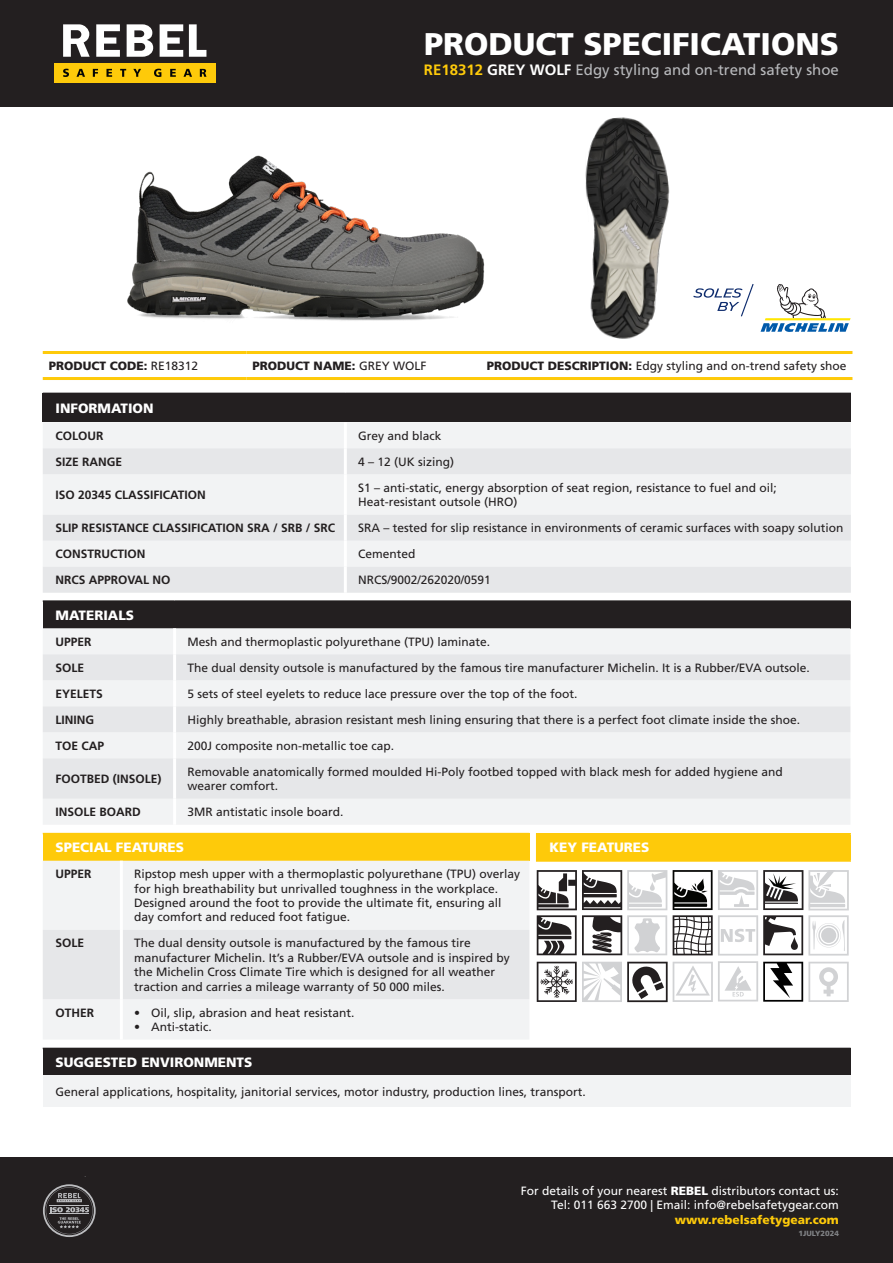
<style>
.page{position:relative;width:893px;height:1263px;background:#fff}
.page>*{position:absolute;margin:0;border:0;box-sizing:border-box;transform-origin:0 0}
.t1{font:900 31.35px "Frutiger LT Std";color:#fff}
.t2{font:15px "Frutiger LT Std";color:#b8b9bc}
.Table_heading{font:900 13.5px "Frutiger LT Std";color:#fff}
.Table_text{font:12px/14.4px "Frutiger LT Std";color:#231f20}
.Table_Heading_2{font:700 12px "Frutiger LT Std";color:#231f20}
.t3{font:12px/14.4px "Frutiger LT Std";color:#fff;text-align:right}
.t4{font:900 12px "Frutiger LT Std";color:#231f20}
.t5{font:900 12px "Frutiger LT Std";color:#feca0a}
.t6{font:900 7.5px "Frutiger LT Std";color:#808285}
.s1{font-weight:700;color:#feca0a}
.s2{font-weight:700;color:#fff}
.s3{font-weight:400}
.s4{font-weight:900}
</style>
<div class="page">
<div style="left:0;top:0;width:893px;height:107px;background:#231f20"></div>
<div style="left:0;top:1157px;width:893px;height:106px;background:#231f20"></div>
<div style="left:54px;top:63px;width:162px;height:20px;background:#feca0a"></div>
<svg style="left:63px;top:24px;width:143px;height:33px"></svg>
<svg style="left:63px;top:69px;width:143px;height:8px"></svg>
<svg style="left:43px;top:1184px;width:53px;height:53px"></svg>
<div style="left:43px;top:393px;width:808px;height:29px;background:#231f20"></div>
<div style="left:43px;top:423px;width:808px;height:25px;background:#f2f3f4"></div>
<svg style="left:43px;top:448px;width:808px;height:145px;fill:#e6e7e9"></svg>
<hr style="left:344px;top:422px;width:3px;height:26px;background:#fff">
<hr style="left:344px;top:448px;width:3px;height:26px;background:#fff">
<hr style="left:344px;top:474px;width:3px;height:41px;background:#fff">
<hr style="left:344px;top:515px;width:3px;height:26px;background:#fff">
<hr style="left:344px;top:541px;width:3px;height:26px;background:#fff">
<hr style="left:344px;top:567px;width:3px;height:26px;background:#fff">
<hr style="left:43px;top:351px;width:204px;height:3px;background:#feca0a">
<hr style="left:247px;top:351px;width:208px;height:3px;background:#feca0a">
<hr style="left:455px;top:351px;width:397px;height:3px;background:#feca0a">
<hr style="left:43px;top:377px;width:204px;height:3px;background:#feca0a">
<hr style="left:247px;top:377px;width:208px;height:3px;background:#feca0a">
<hr style="left:455px;top:377px;width:397px;height:3px;background:#feca0a">
<div style="left:43px;top:1048px;width:808px;height:27px;background:#231f20"></div>
<div style="left:43px;top:1075px;width:808px;height:32px;background:#f2f3f4"></div>
<div style="left:537px;top:834px;width:313px;height:27px;background:#feca0a"></div>
<hr style="left:536px;top:833px;width:315px;height:1px;background:#feca0a">
<svg style="left:536px;top:834px;width:1px;height:26px"></svg>
<hr style="left:849px;top:834px;width:2px;height:26px;background:#feca0a">
<hr style="left:536px;top:860px;width:315px;height:2px;background:#feca0a">
<div style="left:43px;top:601px;width:807px;height:27px;background:#231f20"></div>
<div style="left:43px;top:628px;width:807px;height:196px;background:#f2f3f4"></div>
<svg style="left:43px;top:654px;width:807px;height:145px;fill:#e6e7e9"></svg>
<hr style="left:173px;top:628px;width:3px;height:26px;background:#fff">
<hr style="left:173px;top:654px;width:3px;height:26px;background:#fff">
<hr style="left:173px;top:680px;width:3px;height:26px;background:#fff">
<hr style="left:173px;top:706px;width:3px;height:26px;background:#fff">
<hr style="left:173px;top:732px;width:3px;height:26px;background:#fff">
<hr style="left:173px;top:758px;width:3px;height:41px;background:#fff">
<hr style="left:173px;top:799px;width:3px;height:26px;background:#fff">
<hr style="left:43px;top:600px;width:132px;height:2px;background:#231f20">
<hr style="left:175px;top:600px;width:675px;height:2px;background:#231f20">
<svg style="left:537px;top:961px;width:312px;height:41px"></svg>
<svg style="left:537px;top:870px;width:130px;height:85px"></svg>
<svg style="left:673px;top:870px;width:176px;height:85px"></svg>
<div style="left:43px;top:833px;width:486px;height:28px;background:#feca0a"></div>
<div style="left:43px;top:861px;width:486px;height:178px;background:#f2f3f4"></div>
<div style="left:43px;top:930px;width:486px;height:69px;background:#e6e7e9"></div>
<hr style="left:120px;top:861px;width:3px;height:69px;background:#fff">
<hr style="left:120px;top:930px;width:3px;height:69px;background:#fff">
<hr style="left:120px;top:999px;width:3px;height:40px;background:#fff">
<img style="left:127px;top:155px;width:358px;height:166px">
<svg style="left:761px;top:284px;width:90px;height:48px"></svg>
<svg style="left:693px;top:284px;width:61px;height:33px"></svg>
<img style="left:585px;top:117px;width:85px;height:222px">
<p class="t1" style="left:424px;top:25px;width:416px">PRODUCT SPECIFICATIONS</p>
<p class="t2" style="left:424px;top:61px;width:417px"><span class="s1">RE18312</span> <span class="s2">GREY WOLF</span> Edgy styling and on-trend safety shoe</p>
<p class="t4" style="left:49px;top:359px;width:151px">PRODUCT CODE: <span class="s3">RE18312</span></p>
<p class="t4" style="left:253px;top:359px;width:175px">PRODUCT NAME: <span class="s3">GREY WOLF</span></p>
<p class="Table_text" style="left:487px;top:359px;width:361px"><span class="s4">PRODUCT DESCRIPTION:</span> Edgy styling and on-trend safety shoe</p>
<p class="Table_heading" style="left:56px;top:400px;width:100px">INFORMATION</p>
<p class="Table_Heading_2" style="left:56px;top:429px;width:49px">COLOUR</p>
<p class="Table_text" style="left:358px;top:428px;width:85px">Grey and black</p>
<p class="Table_Heading_2" style="left:56px;top:455px;width:68px">SIZE RANGE</p>
<p class="Table_text" style="left:358px;top:454px;width:98px">4 – 12 (UK sizing)</p>
<p class="Table_Heading_2" style="left:56px;top:488px;width:152px">ISO 20345 CLASSIFICATION</p>
<p class="Table_text" style="left:358px;top:480px;width:420px">S1 – anti-static, energy absorption of seat region, resistance to fuel and oil;<br>Heat-resistant outsole (HRO)</p>
<p class="Table_Heading_2" style="left:56px;top:521px;width:281px">SLIP RESISTANCE CLASSIFICATION SRA / SRB / SRC</p>
<p class="Table_text" style="left:358px;top:521px;width:487px">SRA – tested for slip resistance in environments of ceramic surfaces with soapy solution</p>
<p class="Table_Heading_2" style="left:56px;top:547px;width:92px">CONSTRUCTION</p>
<p class="Table_text" style="left:358px;top:547px;width:59px">Cemented</p>
<p class="Table_Heading_2" style="left:56px;top:573px;width:117px">NRCS APPROVAL NO</p>
<p class="Table_text" style="left:358px;top:573px;width:134px">NRCS/9002/262020/0591</p>
<p class="Table_heading" style="left:56px;top:607px;width:80px">MATERIALS</p>
<p class="Table_Heading_2" style="left:56px;top:634px;width:38px">UPPER</p>
<p class="Table_text" style="left:187px;top:634px;width:304px">Mesh and thermoplastic polyurethane (TPU) laminate.</p>
<p class="Table_Heading_2" style="left:56px;top:660px;width:30px">SOLE</p>
<p class="Table_text" style="left:187px;top:660px;width:624px">The dual density outsole is manufactured by the famous tire manufacturer Michelin. It is a Rubber/EVA outsole.</p>
<p class="Table_Heading_2" style="left:56px;top:686px;width:49px">EYELETS</p>
<p class="Table_text" style="left:187px;top:686px;width:392px">5 sets of steel eyelets to reduce lace pressure over the top of the foot.</p>
<p class="Table_Heading_2" style="left:56px;top:712px;width:40px">LINING</p>
<p class="Table_text" style="left:187px;top:712px;width:614px">Highly breathable, abrasion resistant mesh lining ensuring that there is a perfect foot climate inside the shoe.</p>
<p class="Table_Heading_2" style="left:56px;top:739px;width:50px">TOE CAP</p>
<p class="Table_text" style="left:187px;top:738px;width:208px">200J composite non-metallic toe cap.</p>
<p class="Table_Heading_2" style="left:56px;top:772px;width:108px">FOOTBED (INSOLE)</p>
<p class="Table_text" style="left:187px;top:764px;width:597px">Removable anatomically formed moulded Hi-Poly footbed topped with black mesh for added hygiene and wearer comfort.</p>
<p class="Table_Heading_2" style="left:56px;top:805px;width:87px">INSOLE BOARD</p>
<p class="Table_text" style="left:187px;top:805px;width:158px">3MR antistatic insole board.</p>
<p class="Table_heading" style="left:56px;top:839px;width:130px">SPECIAL FEATURES</p>
<p class="Table_Heading_2" style="left:56px;top:867px;width:38px">UPPER</p>
<p class="Table_text" style="left:134px;top:867px;width:388px">Ripstop mesh upper with a thermoplastic polyurethane (TPU) overlay for high breathability but unrivalled toughness in the workplace.<br>Designed around the foot to provide the ultimate fit, ensuring all day comfort and reduced foot fatigue.</p>
<p class="Table_Heading_2" style="left:56px;top:936px;width:30px">SOLE</p>
<p class="Table_text" style="left:134px;top:936px;width:377px">The dual density outsole is manufactured by the famous tire manufacturer Michelin. It’s a Rubber/EVA outsole and is inspired by the Michelin Cross Climate Tire which is designed for all weather traction and carries a mileage warranty of 50 000 miles.</p>
<p class="Table_Heading_2" style="left:56px;top:1005px;width:40px">OTHER</p>
<p class="Table_text" style="left:134px;top:1005px;width:222px">• Oil, slip, abrasion and heat resistant.</p>
<p class="Table_text" style="left:134px;top:1020px;width:79px">• Anti-static.</p>
<p class="Table_heading" style="left:549px;top:839px;width:101px">KEY FEATURES</p>
<p class="Table_heading" style="left:55px;top:1054px;width:198px">SUGGESTED ENVIRONMENTS</p>
<p class="Table_text" style="left:55px;top:1084px;width:532px">General applications, hospitality, janitorial services, motor industry, production lines, transport.</p>
<p class="t3" style="left:521px;top:1184px;width:320px">For details of your nearest <span class="s4">REBEL</span> distributors contact us:<br>Tel: 011 663 2700 | Email: info@rebelsafetygear.com</p>
<p class="t5" style="left:675px;top:1212px;width:166px">www.rebelsafetygear.com</p>
<p class="t6" style="left:798px;top:1228px;width:42px">1JULY2024</p>
</div>
